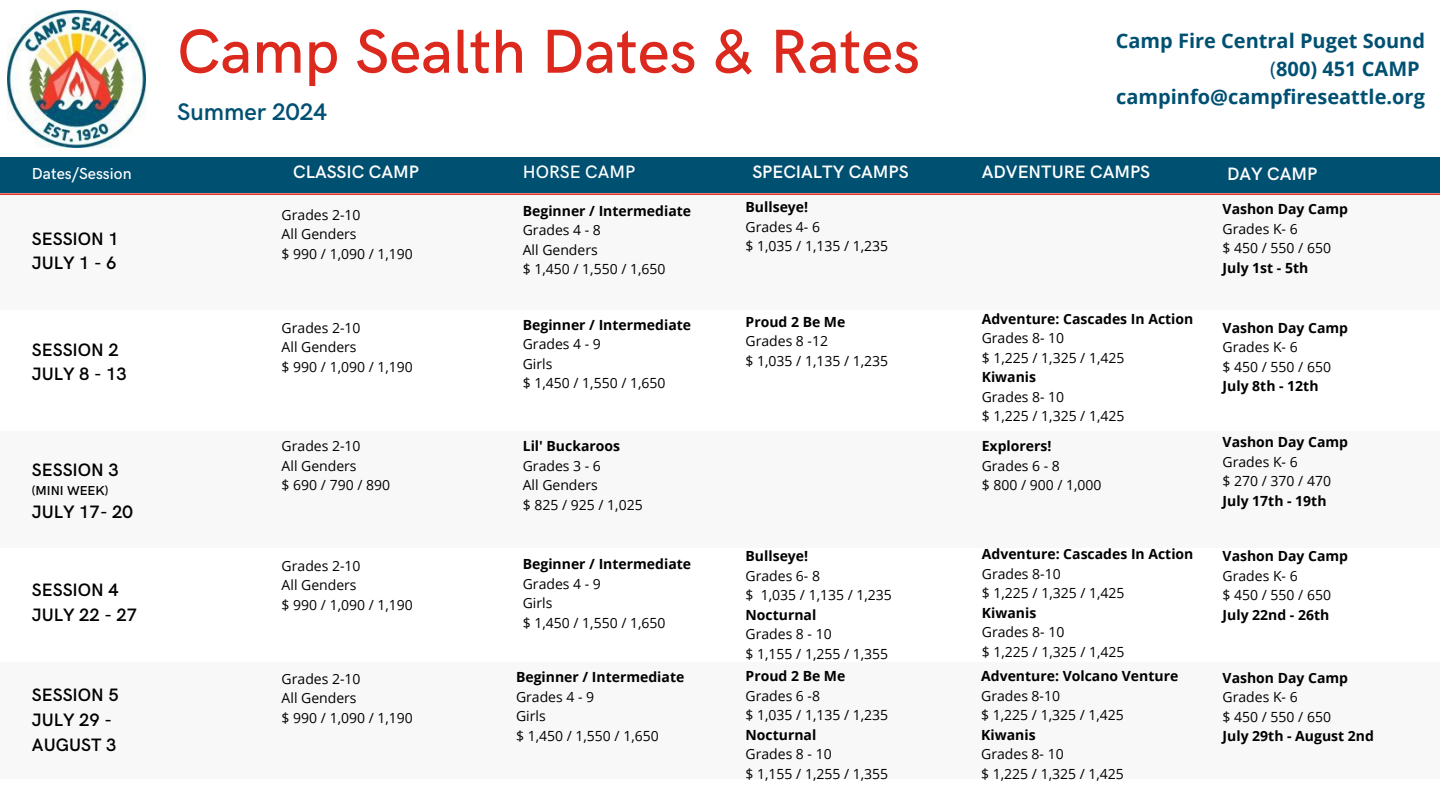
<style>
.page{position:relative;width:1440px;height:810px;background:#fff}
.page>*{position:absolute;margin:0;border:0;box-sizing:border-box;transform-origin:0 0}
.t1{font:500 62.3px "HK Grotesk";color:#dc291e}
.t2{font:600 24px "HK Grotesk";color:#005072}
.t3{font:700 20px "Open Sans";color:#005072}
.t4{font:600 18px/24.8px "HK Grotesk";color:#000}
.t5{font:600 18px "HK Grotesk";color:#fff}
.t6{font:500 18px "HK Grotesk";color:#fff}
.t7{font:500 16px "HK Grotesk";color:#fff}
.t8{font:14px "Open Sans";color:#000}
.t9{font:700 14px/19.5px "Open Sans";color:#000}
.t10{font:600 13px "HK Grotesk";color:#000}
.s1{font-weight:400}
</style>
<div class="page">
<div style="left:0;top:662px;width:1440px;height:117px;background:#f8f8f8"></div>
<div style="left:0;top:431px;width:1440px;height:117px;background:#f8f8f8"></div>
<div style="left:0;top:157px;width:1440px;height:88px;background:#005072"></div>
<div style="left:0;top:193px;width:1440px;height:117px;background:#f8f8f8"></div>
<hr style="left:0;top:193px;width:1440px;height:2px;background:#dc291e">
<img style="left:8px;top:10px;width:137px;height:138px">
<p class="t7" style="left:32px;top:164px;width:101px">Dates/Session</p>
<p class="t4" style="left:32px;top:227px;width:88px">SESSION 1</p>
<p class="t4" style="left:32px;top:251px;width:86px">JULY 1 - 6</p>
<p class="t4" style="left:32px;top:338px;width:88px">SESSION 2</p>
<p class="t4" style="left:32px;top:362px;width:96px">JULY 8 - 13</p>
<p class="t4" style="left:32px;top:458px;width:88px">SESSION 3</p>
<p class="t10" style="left:32px;top:483px;width:78px">(MINI WEEK)</p>
<p class="t4" style="left:32px;top:501px;width:102px">JULY 17- 20</p>
<p class="t4" style="left:32px;top:579px;width:88px">SESSION 4</p>
<p class="t4" style="left:32px;top:603px;width:107px">JULY 22 - 27</p>
<p class="t4" style="left:32px;top:683px;width:88px">SESSION 5</p>
<p class="t4" style="left:32px;top:708px;width:86px">JULY 29 -<br>AUGUST 3</p>
<p class="t1" style="left:177px;top:17px;width:745px">Camp Sealth Dates &amp; Rates</p>
<p class="t2" style="left:177px;top:98px;width:152px">Summer 2024</p>
<p class="t3" style="left:1116px;top:27px;width:311px">Camp Fire Central Puget Sound</p>
<p class="t3" style="left:1270px;top:54px;width:151px"><span class="s1">(</span>800) 451 CAMP</p>
<p class="t3" style="left:1116px;top:82px;width:310px">campinfo@campfireseattle.org</p>
<p class="t5" style="left:293px;top:162px;width:127px">CLASSIC CAMP</p>
<p class="t6" style="left:523px;top:162px;width:114px">HORSE CAMP</p>
<p class="t5" style="left:752px;top:162px;width:158px">SPECIALTY CAMPS</p>
<p class="t5" style="left:982px;top:162px;width:170px">ADVENTURE CAMPS</p>
<p class="t5" style="left:1227px;top:163px;width:92px">DAY CAMP</p>
<p class="t8" style="left:282px;top:205px;width:80px">Grades 2-10</p>
<p class="t8" style="left:282px;top:224px;width:77px">All Genders</p>
<p class="t8" style="left:282px;top:244px;width:133px">$ 990 / 1,090 / 1,190</p>
<p class="t8" style="left:282px;top:318px;width:80px">Grades 2-10</p>
<p class="t8" style="left:282px;top:337px;width:77px">All Genders</p>
<p class="t8" style="left:282px;top:357px;width:133px">$ 990 / 1,090 / 1,190</p>
<p class="t8" style="left:282px;top:436px;width:80px">Grades 2-10</p>
<p class="t8" style="left:282px;top:456px;width:77px">All Genders</p>
<p class="t8" style="left:282px;top:475px;width:110px">$ 690 / 790 / 890</p>
<p class="t8" style="left:282px;top:556px;width:80px">Grades 2-10</p>
<p class="t8" style="left:282px;top:575px;width:77px">All Genders</p>
<p class="t8" style="left:282px;top:595px;width:133px">$ 990 / 1,090 / 1,190</p>
<p class="t8" style="left:282px;top:669px;width:80px">Grades 2-10</p>
<p class="t8" style="left:282px;top:688px;width:77px">All Genders</p>
<p class="t8" style="left:282px;top:708px;width:133px">$ 990 / 1,090 / 1,190</p>
<p class="t9" style="left:523px;top:201px;width:170px">Beginner / Intermediate</p>
<p class="t8" style="left:523px;top:220px;width:80px">Grades 4 - 8</p>
<p class="t8" style="left:523px;top:240px;width:77px">All Genders</p>
<p class="t8" style="left:523px;top:259px;width:144px">$ 1,450 / 1,550 / 1,650</p>
<p class="t9" style="left:523px;top:315px;width:170px">Beginner / Intermediate</p>
<p class="t8" style="left:523px;top:334px;width:80px">Grades 4 - 9</p>
<p class="t8" style="left:523px;top:354px;width:31px">Girls</p>
<p class="t8" style="left:523px;top:373px;width:144px">$ 1,450 / 1,550 / 1,650</p>
<p class="t9" style="left:523px;top:436px;width:99px">Lil' Buckaroos</p>
<p class="t8" style="left:523px;top:456px;width:80px">Grades 3 - 6</p>
<p class="t8" style="left:523px;top:475px;width:77px">All Genders</p>
<p class="t8" style="left:523px;top:495px;width:121px">$ 825 / 925 / 1,025</p>
<p class="t9" style="left:523px;top:554px;width:170px">Beginner / Intermediate</p>
<p class="t8" style="left:523px;top:574px;width:80px">Grades 4 - 9</p>
<p class="t8" style="left:523px;top:593px;width:31px">Girls</p>
<p class="t8" style="left:523px;top:613px;width:144px">$ 1,450 / 1,550 / 1,650</p>
<p class="t9" style="left:516px;top:667px;width:170px">Beginner / Intermediate</p>
<p class="t8" style="left:516px;top:687px;width:80px">Grades 4 - 9</p>
<p class="t8" style="left:516px;top:707px;width:31px">Girls</p>
<p class="t8" style="left:516px;top:726px;width:144px">$ 1,450 / 1,550 / 1,650</p>
<p class="t9" style="left:746px;top:197px;width:64px">Bullseye!</p>
<p class="t8" style="left:746px;top:217px;width:76px">Grades 4- 6</p>
<p class="t8" style="left:746px;top:236px;width:144px">$ 1,035 / 1,135 / 1,235</p>
<p class="t9" style="left:746px;top:311px;width:101px">Proud 2 Be Me</p>
<p class="t8" style="left:746px;top:331px;width:84px">Grades 8 -12</p>
<p class="t8" style="left:746px;top:351px;width:144px">$ 1,035 / 1,135 / 1,235</p>
<p class="t9" style="left:746px;top:546px;width:64px">Bullseye!</p>
<p class="t8" style="left:746px;top:566px;width:76px">Grades 6- 8</p>
<p class="t8" style="left:746px;top:585px;width:148px">$ 1,035 / 1,135 / 1,235</p>
<p class="t9" style="left:746px;top:604px;width:72px">Nocturnal</p>
<p class="t8" style="left:746px;top:624px;width:88px">Grades 8 - 10</p>
<p class="t8" style="left:746px;top:644px;width:144px">$ 1,155 / 1,255 / 1,355</p>
<p class="t9" style="left:746px;top:666px;width:101px">Proud 2 Be Me</p>
<p class="t8" style="left:746px;top:686px;width:76px">Grades 6 -8</p>
<p class="t8" style="left:746px;top:705px;width:144px">$ 1,035 / 1,135 / 1,235</p>
<p class="t9" style="left:746px;top:724px;width:72px">Nocturnal</p>
<p class="t8" style="left:746px;top:744px;width:88px">Grades 8 - 10</p>
<p class="t8" style="left:746px;top:764px;width:144px">$ 1,155 / 1,255 / 1,355</p>
<p class="t9" style="left:982px;top:308px;width:213px">Adventure: Cascades In Action</p>
<p class="t8" style="left:982px;top:328px;width:84px">Grades 8- 10</p>
<p class="t8" style="left:982px;top:348px;width:144px">$ 1,225 / 1,325 / 1,425</p>
<p class="t9" style="left:982px;top:367px;width:56px">Kiwanis</p>
<p class="t8" style="left:982px;top:387px;width:84px">Grades 8- 10</p>
<p class="t8" style="left:982px;top:406px;width:144px">$ 1,225 / 1,325 / 1,425</p>
<p class="t9" style="left:982px;top:436px;width:71px">Explorers!</p>
<p class="t8" style="left:982px;top:456px;width:80px">Grades 6 - 8</p>
<p class="t8" style="left:982px;top:475px;width:121px">$ 800 / 900 / 1,000</p>
<p class="t9" style="left:982px;top:544px;width:213px">Adventure: Cascades In Action</p>
<p class="t8" style="left:982px;top:564px;width:80px">Grades 8-10</p>
<p class="t8" style="left:982px;top:583px;width:144px">$ 1,225 / 1,325 / 1,425</p>
<p class="t9" style="left:982px;top:603px;width:56px">Kiwanis</p>
<p class="t8" style="left:982px;top:622px;width:84px">Grades 8- 10</p>
<p class="t8" style="left:982px;top:642px;width:144px">$ 1,225 / 1,325 / 1,425</p>
<p class="t9" style="left:981px;top:666px;width:199px">Adventure: Volcano Venture</p>
<p class="t8" style="left:981px;top:686px;width:80px">Grades 8-10</p>
<p class="t8" style="left:981px;top:705px;width:144px">$ 1,225 / 1,325 / 1,425</p>
<p class="t9" style="left:981px;top:724px;width:56px">Kiwanis</p>
<p class="t8" style="left:981px;top:744px;width:84px">Grades 8- 10</p>
<p class="t8" style="left:981px;top:764px;width:144px">$ 1,225 / 1,325 / 1,425</p>
<p class="t9" style="left:1223px;top:199px;width:127px">Vashon Day Camp<br><span class="s1">Grades K- 6</span></p>
<p class="t8" style="left:1223px;top:238px;width:110px">$ 450 / 550 / 650</p>
<p class="t9" style="left:1223px;top:257px;width:87px">July 1st - 5th</p>
<p class="t9" style="left:1223px;top:317px;width:127px">Vashon Day Camp<br><span class="s1">Grades K- 6</span></p>
<p class="t8" style="left:1223px;top:357px;width:110px">$ 450 / 550 / 650</p>
<p class="t9" style="left:1223px;top:376px;width:97px">July 8th - 12th</p>
<p class="t9" style="left:1223px;top:432px;width:127px">Vashon Day Camp<br><span class="s1">Grades K- 6</span></p>
<p class="t8" style="left:1223px;top:471px;width:110px">$ 270 / 370 / 470</p>
<p class="t9" style="left:1223px;top:491px;width:105px">July 17th - 19th</p>
<p class="t9" style="left:1223px;top:546px;width:127px">Vashon Day Camp<br><span class="s1">Grades K- 6</span></p>
<p class="t8" style="left:1223px;top:585px;width:110px">$ 450 / 550 / 650</p>
<p class="t9" style="left:1223px;top:604px;width:108px">July 22nd - 26th</p>
<p class="t9" style="left:1223px;top:667px;width:127px">Vashon Day Camp<br><span class="s1">Grades K- 6</span></p>
<p class="t8" style="left:1223px;top:707px;width:110px">$ 450 / 550 / 650</p>
<p class="t9" style="left:1223px;top:726px;width:153px">July 29th - August 2nd</p>
</div>
